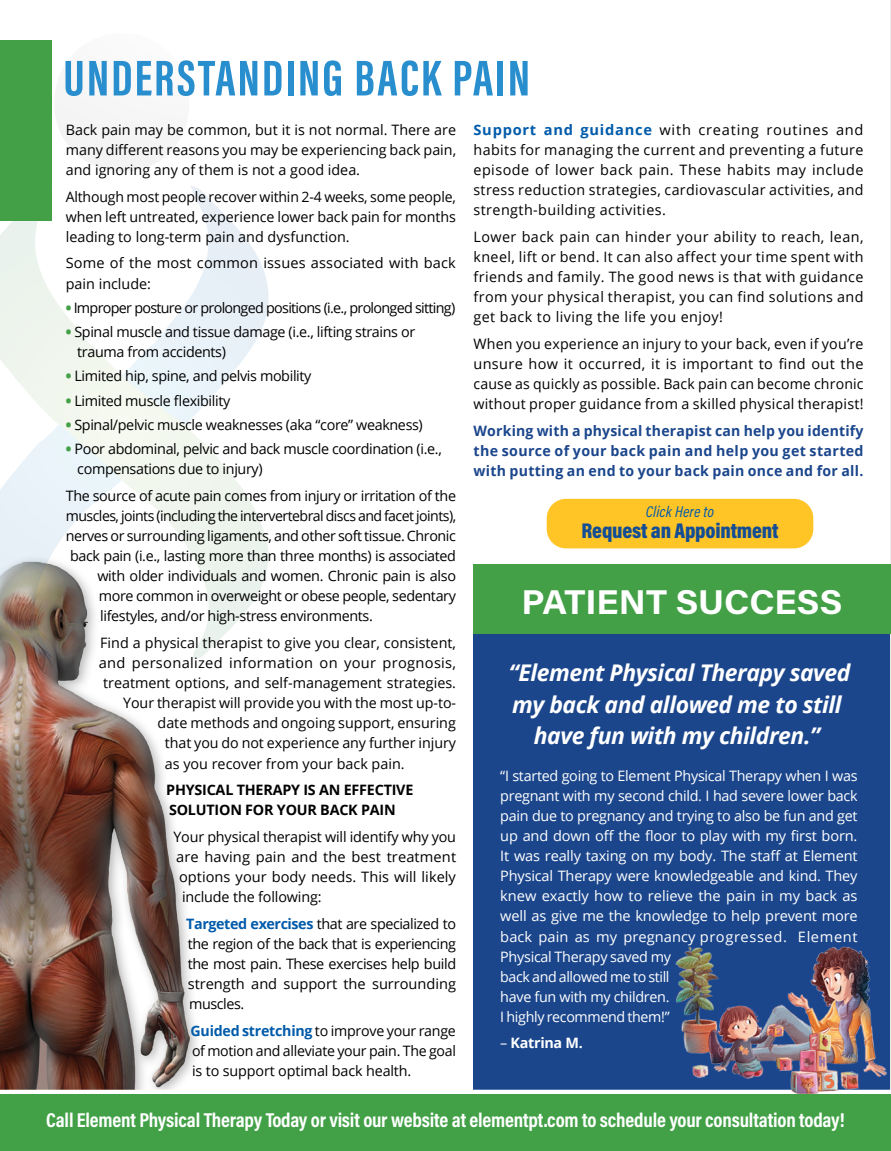
<style>
.page{position:relative;width:891px;height:1151px;background:#fff}
.page>*{position:absolute;margin:0;border:0;box-sizing:border-box;transform-origin:0 0}
.t1{font:700 51.75px "Acumin Pro Extra Cond";letter-spacing:.04em;color:#288ecd;scale:1.04 1}
.t2{font:34.43px "Acumin Variable Concept";color:#fff;scale:1.04 1}
.t3{font:italic 700 22.95px/31.5px "Open Sans";letter-spacing:-.02em;color:#fff;text-align:center}
.t4{font:900 21.6px "Acumin Pro Cond";letter-spacing:-.01em;color:#134d95}
.t5{font:700 20.25px "Acumin Pro Cond";letter-spacing:-.01em;color:#fff}
.t6{font:700 17.32px "Acumin Pro Cond";color:#fff}
.t7{font:italic 15.75px "Acumin Pro Cond";letter-spacing:.01em;color:#005baa}
.t8{font:14.4px/20px "Open Sans";letter-spacing:-.01em;color:#000;text-align:justify}
.t9{font:14.4px/20px "Open Sans";letter-spacing:-.015em;color:#fff}
.t10{font:700 14.4px/20px "Open Sans";letter-spacing:.02em;color:#1b468c;text-align:justify}
.t11{font:14.4px "Open Sans";letter-spacing:-.035em;color:#000}
.t12{font:14.4px "Open Sans";letter-spacing:-.05em;color:#000}
.t13{font:14.4px/20px "Open Sans";letter-spacing:.01em;color:#000}
.t14{font:14.4px "Open Sans";letter-spacing:-.03em;color:#000}
.t15{font:700 14.4px/20px "Open Sans";letter-spacing:-.015em;color:#000}
.t16{font:14.4px "Open Sans";letter-spacing:.02em;color:#000}
.t17{font:700 14.4px "Open Sans";letter-spacing:-.02em;color:#fff}
.s1{font-weight:800;color:#43a047}
.s2{font-weight:700;color:#005baa}
.s3{font-weight:400}
</style>
<div class="page">
<img style="left:0;top:659px;width:197px;height:430px">
<svg style="left:55px;top:98px;width:121px;height:73px"></svg>
<svg style="left:0;top:185px;width:269px;height:474px"></svg>
<div style="left:0;top:40px;width:51px;height:181px;background:#43a047"></div>
<div style="left:473px;top:564px;width:418px;height:524px;background:#1b468c"></div>
<div style="left:547px;top:498px;width:266px;height:50px;background:#ffc425;border-radius:19px"></div>
<hr style="left:890px;top:0;width:1px;height:1090px;background:#ebebec">
<div style="left:473px;top:564px;width:418px;height:69px;background:#43a047"></div>
<img style="left:662px;top:946px;width:228px;height:148px">
<div style="left:0;top:1094px;width:891px;height:56px;background:#42a147"></div>
<h1 class="t1" style="left:63px;top:46px;width:450px">UNDERSTANDING BACK PAIN</h1>
<p class="t8" style="left:66px;top:119px;width:392px">Back pain may be common, but it is not normal. There are many different reasons you may be experiencing back pain, and ignoring any of them is not a good idea.</p>
<p class="t8" style="left:66px;top:186px;width:392px">Although most people recover within 2-4 weeks, some people, when left untreated, experience lower back pain for months leading to long-term pain and dysfunction.</p>
<p class="t13" style="left:66px;top:253px;width:392px">Some of the most common issues associated with back pain include:</p>
<p class="t12" style="left:66px;top:297px;width:391px"><span class="s1">•</span> Improper posture or prolonged positions (i.e., prolonged sitting)</p>
<p class="t8" style="left:77px;top:321px;width:340px;text-indent:-11px"><span class="s1">•</span> Spinal muscle and tissue damage (i.e., lifting strains or trauma from accidents)</p>
<p class="t8" style="left:66px;top:366px;width:247px"><span class="s1">•</span> Limited hip, spine, and pelvis mobility</p>
<p class="t8" style="left:66px;top:390px;width:166px"><span class="s1">•</span> Limited muscle flexibility</p>
<p class="t8" style="left:66px;top:414px;width:359px"><span class="s1">•</span> Spinal/pelvic muscle weaknesses (aka “core” weakness)</p>
<p class="t8" style="left:77px;top:438px;width:366px;text-indent:-11px"><span class="s1">•</span> Poor abdominal, pelvic and back muscle coordination (i.e., compensations due to injury)</p>
<p class="t8" style="left:66px;top:485px;width:392px">The source of acute pain comes from injury or irritation of the</p>
<p class="t11" style="left:66px;top:505px;width:392px">muscles, joints (including the intervertebral discs and facet joints),</p>
<p class="t14" style="left:66px;top:525px;width:392px">nerves or surrounding ligaments, and other soft tissue. Chronic</p>
<p class="t8" style="left:70px;top:545px;width:388px">back pain (i.e., lasting more than three months) is associated</p>
<p class="t8" style="left:97px;top:565px;width:360px">with older individuals and women. Chronic pain is also</p>
<p class="t8" style="left:99px;top:585px;width:359px">more common in overweight or obese people, sedentary</p>
<p class="t8" style="left:100px;top:605px;width:274px">lifestyles, and/or high-stress environments.</p>
<p class="t8" style="left:100px;top:632px;width:357px">Find a physical therapist to give you clear, consistent,</p>
<p class="t16" style="left:99px;top:652px;width:359px">and personalized information on your prognosis,</p>
<p class="t8" style="left:103px;top:672px;width:354px">treatment options, and self-management strategies.</p>
<p class="t8" style="left:123px;top:692px;width:335px">Your therapist will provide you with the most up-to-</p>
<p class="t8" style="left:158px;top:712px;width:300px">date methods and ongoing support, ensuring</p>
<p class="t8" style="left:165px;top:732px;width:293px">that you do not experience any further injury</p>
<p class="t8" style="left:165px;top:752px;width:241px">as you recover from your back pain.</p>
<p class="t15" style="left:166px;top:779px;width:249px">PHYSICAL THERAPY IS AN EFFECTIVE<br>SOLUTION FOR YOUR BACK PAIN</p>
<p class="t8" style="left:173px;top:826px;width:284px">Your physical therapist will identify why you</p>
<p class="t8" style="left:176px;top:846px;width:281px">are having pain and the best treatment</p>
<p class="t8" style="left:179px;top:866px;width:278px">options your body needs. This will likely</p>
<p class="t8" style="left:182px;top:886px;width:141px">include the following:</p>
<p class="t8" style="left:186px;top:912px;width:271px"><span class="s2">Targeted exercises</span> that are specialized to the region of the back that is experiencing the most pain. These exercises help build strength and support the surrounding muscles.</p>
<p class="t8" style="left:191px;top:1019px;width:267px"><span class="s2">Guided stretching</span> to improve your range of motion and alleviate your pain. The goal is to support optimal back health.</p>
<p class="t8" style="left:473px;top:119px;width:392px"><span class="s2">Support and guidance</span> with creating routines and habits for managing the current and preventing a future episode of lower back pain. These habits may include stress reduction strategies, cardiovascular activities, and strength-building activities.</p>
<p class="t8" style="left:473px;top:226px;width:392px">Lower back pain can hinder your ability to reach, lean, kneel, lift or bend. It can also affect your time spent with friends and family. The good news is that with guidance from your physical therapist, you can find solutions and get back to living the life you enjoy!</p>
<p class="t8" style="left:473px;top:333px;width:392px">When you experience an injury to your back, even if you’re unsure how it occurred, it is important to find out the cause as quickly as possible. Back pain can become chronic without proper guidance from a skilled physical therapist!</p>
<p class="t10" style="left:473px;top:420px;width:392px">Working with a physical therapist can help you identify the source of your back pain and help you get started with putting an end to your back pain once and for all.</p>
<p class="t7" style="left:646px;top:501px;width:70px">Click Here to</p>
<h3 class="t4" style="left:582px;top:516px;width:198px">Request an Appointment</h3>
<h2 class="t2" style="left:522px;top:578px;width:310px">PATIENT SUCCESS</h2>
<h3 class="t3" style="left:509px;top:656px;width:343px">“Element Physical Therapy saved my back and allowed me to still have fun with my children.”</h3>
<p class="t9" style="left:500px;top:765px;width:359px">“I started going to Element Physical Therapy when I was pregnant with my second child. I had severe lower back pain due to pregnancy and trying to also be fun and get up and down off the floor to play with my first born.<br>It was really taxing on my body. The staff at Element Physical Therapy were knowledgeable and kind. They knew exactly how to relieve the pain in my back as well as give me the knowledge to help prevent more back pain as my pregnancy progressed. Element Physical Therapy saved my<br>back and allowed me to still<br>have fun with my children.<br>I highly recommend them!”</p>
<p class="t17" style="left:500px;top:1032px;width:84px"><span class="s3">–</span> Katrina M.</p>
<p class="t6" style="left:66px;top:1101px;width:792px">Call Element Physical Therapy and Audiology Today or visit our website at elementpt.com to schedule your consultation today!</p>
<h3 class="t5" style="left:46px;top:1106px;width:800px">Call Element Physical Therapy Today or visit our website at elementpt.com to schedule your consultation today!</h3>
</div>
